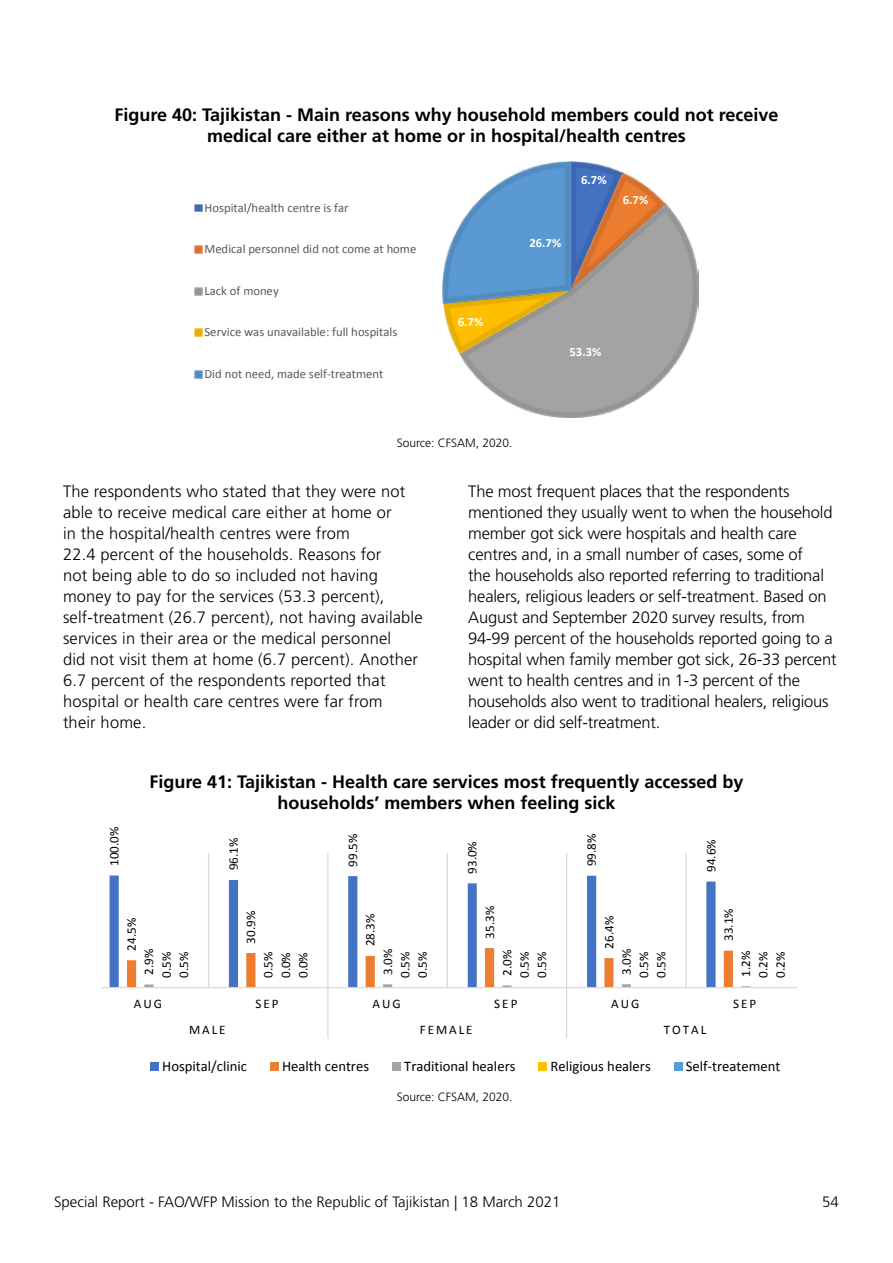
<style>
.page{position:relative;width:893px;height:1263px;background:#fff}
.page>*{position:absolute;margin:0;border:0;box-sizing:border-box;transform-origin:0 0}
.t1{font:700 18px/21px "Frutiger LT Std";color:#000;text-align:center}
.t2{font:300 16.5px/21px "Frutiger LT Std";letter-spacing:-.01em;color:#000}
.t3{font:300 16.5px/21px "Frutiger LT Std";letter-spacing:.01em;color:#000}
.t4{font:300 15px "Frutiger LT Std";color:#000}
.t5{font:14.7px "Calibri";color:#000}
.t6{font:13.05px/17.4px "Calibri";letter-spacing:.15em;color:#000}
.t7{font:12.6px "Calibri";color:#595959}
.t8{font:700 12.6px "Calibri";color:#fff}
.t9{font:300 12px "Frutiger LT Std";color:#000}
</style>
<div class="page">
<img style="left:571px;top:162px;width:52px;height:11px">
<img style="left:571px;top:173px;width:95px;height:31px">
<img style="left:460px;top:204px;width:239px;height:214px">
<img style="left:443px;top:303px;width:128px;height:51px">
<img style="left:443px;top:162px;width:128px;height:141px">
<svg style="left:194px;top:204px;width:8px;height:8px"></svg>
<svg style="left:194px;top:246px;width:8px;height:8px"></svg>
<svg style="left:194px;top:287px;width:8px;height:8px"></svg>
<svg style="left:194px;top:329px;width:8px;height:8px"></svg>
<svg style="left:194px;top:371px;width:8px;height:7px"></svg>
<hr style="left:101px;top:853px;width:1px;height:135px;background:#d9d9d9">
<hr style="left:208px;top:853px;width:1px;height:135px;background:#d9d9d9">
<hr style="left:327px;top:853px;width:1px;height:135px;background:#d9d9d9">
<hr style="left:447px;top:853px;width:1px;height:135px;background:#d9d9d9">
<hr style="left:566px;top:853px;width:1px;height:135px;background:#d9d9d9">
<hr style="left:685px;top:853px;width:2px;height:135px;background:#d9d9d9">
<hr style="left:805px;top:853px;width:1px;height:135px;background:#d9d9d9">
<svg style="left:110px;top:875px;width:606px;height:112px"></svg>
<hr style="left:101px;top:987px;width:696px;height:1px;background:#d9d9d9">
<svg style="left:127px;top:948px;width:606px;height:90px"></svg>
<div style="left:151px;top:1062px;width:8px;height:8px;background:#4472c4"></div>
<div style="left:271px;top:1062px;width:8px;height:8px;background:#ed7d31"></div>
<div style="left:393px;top:1062px;width:8px;height:8px;background:#a5a5a5"></div>
<div style="left:539px;top:1062px;width:8px;height:8px;background:#ffc000"></div>
<div style="left:674px;top:1062px;width:8px;height:8px;background:#5b9bd5"></div>
<p class="t1" style="left:114px;top:105px;width:666px">Figure 40: Tajikistan - Main reasons why household members could not receive medical care either at home or in hospital/health centres</p>
<p class="t7" style="left:205px;top:200px;width:145px">Hospital/health centre is far</p>
<p class="t7" style="left:205px;top:241px;width:213px">Medical personnel did not come at home</p>
<p class="t7" style="left:205px;top:283px;width:76px">Lack of money</p>
<p class="t7" style="left:205px;top:324px;width:194px">Service was unavailable: full hospitals</p>
<p class="t7" style="left:205px;top:366px;width:180px">Did not need, made self-treatment</p>
<p class="t8" style="left:458px;top:314px;width:27px">6.7%</p>
<p class="t8" style="left:529px;top:235px;width:33px">26.7%</p>
<p class="t8" style="left:581px;top:172px;width:27px">6.7%</p>
<p class="t8" style="left:623px;top:192px;width:27px">6.7%</p>
<p class="t8" style="left:569px;top:344px;width:33px">53.3%</p>
<p class="t9" style="left:397px;top:436px;width:117px">Source: CFSAM, 2020.</p>
<p class="t3" style="left:63px;top:481px;width:361px">The respondents who stated that they were not able to receive medical care either at home or<br>in the hospital/health centres were from<br>22.4 percent of the households. Reasons for<br>not being able to do so included not having money to pay for the services (53.3 percent), self-treatment (26.7 percent), not having available services in their area or the medical personnel<br>did not visit them at home (6.7 percent). Another 6.7 percent of the respondents reported that hospital or health care centres were far from<br>their home.</p>
<p class="t2" style="left:468px;top:481px;width:370px">The most frequent places that the respondents mentioned they usually went to when the household member got sick were hospitals and health care centres and, in a small number of cases, some of<br>the households also reported referring to traditional healers, religious leaders or self-treatment. Based on August and September 2020 survey results, from 94-99 percent of the households reported going to a hospital when family member got sick, 26-33 percent went to health centres and in 1-3 percent of the households also went to traditional healers, religious leader or did self-treatment.</p>
<p class="t1" style="left:149px;top:771px;width:596px">Figure 41: Tajikistan - Health care services most frequently accessed by households’ members when feeling sick</p>
<p class="t6" style="left:105px;top:866px;width:41px;rotate:-90deg">100.0%</p>
<p class="t6" style="left:224px;top:870px;width:34px;rotate:-90deg">96.1%</p>
<p class="t6" style="left:344px;top:866px;width:34px;rotate:-90deg">99.5%</p>
<p class="t6" style="left:463px;top:874px;width:34px;rotate:-90deg">93.0%</p>
<p class="t6" style="left:582px;top:866px;width:34px;rotate:-90deg">99.8%</p>
<p class="t6" style="left:702px;top:872px;width:34px;rotate:-90deg">94.6%</p>
<p class="t6" style="left:122px;top:951px;width:34px;rotate:-90deg">24.5%</p>
<p class="t6" style="left:242px;top:943px;width:34px;rotate:-90deg">30.9%</p>
<p class="t6" style="left:361px;top:946px;width:34px;rotate:-90deg">28.3%</p>
<p class="t6" style="left:480px;top:938px;width:34px;rotate:-90deg">35.3%</p>
<p class="t6" style="left:600px;top:948px;width:34px;rotate:-90deg">26.4%</p>
<p class="t6" style="left:719px;top:941px;width:34px;rotate:-90deg">33.1%</p>
<p class="t6" style="left:140px;top:977px;width:30px;rotate:-90deg">2.9%<br>0.5%<br>0.5%</p>
<p class="t6" style="left:259px;top:978px;width:28px;text-align:justify;rotate:-90deg">0.5% 0.0% 0.0%</p>
<p class="t6" style="left:378px;top:977px;width:30px;rotate:-90deg">3.0%<br>0.5%<br>0.5%</p>
<p class="t6" style="left:498px;top:977px;width:29px;rotate:-90deg">2.0%<br>0.5%<br>0.5%</p>
<p class="t6" style="left:617px;top:977px;width:30px;rotate:-90deg">3.0%<br>0.5%<br>0.5%</p>
<p class="t6" style="left:736px;top:978px;width:29px;text-align:justify;rotate:-90deg">1.2% 0.2% 0.2%</p>
<p class="t6" style="left:134px;top:995px;width:30px">AUG</p>
<p class="t6" style="left:256px;top:995px;width:25px">SEP</p>
<p class="t6" style="left:373px;top:995px;width:30px">AUG</p>
<p class="t6" style="left:494px;top:995px;width:25px">SEP</p>
<p class="t6" style="left:611px;top:995px;width:30px">AUG</p>
<p class="t6" style="left:733px;top:995px;width:25px">SEP</p>
<p class="t6" style="left:189px;top:1020px;width:38px">MALE</p>
<p class="t6" style="left:420px;top:1020px;width:54px">FEMALE</p>
<p class="t6" style="left:664px;top:1020px;width:44px">TOTAL</p>
<p class="t5" style="left:162px;top:1056px;width:86px">Hospital/clinic</p>
<p class="t5" style="left:282px;top:1056px;width:89px">Health centres</p>
<p class="t5" style="left:404px;top:1056px;width:113px">Traditional healers</p>
<p class="t5" style="left:550px;top:1056px;width:102px">Religious healers</p>
<p class="t5" style="left:686px;top:1056px;width:96px">Self-treatement</p>
<p class="t9" style="left:397px;top:1090px;width:117px">Source: CFSAM, 2020.</p>
<p class="t4" style="left:54px;top:1193px;width:508px">Special Report - FAO/WFP Mission to the Republic of Tajikistan | 18 March 2021</p>
<p class="t4" style="left:822px;top:1193px;width:18px">54</p>
</div>
